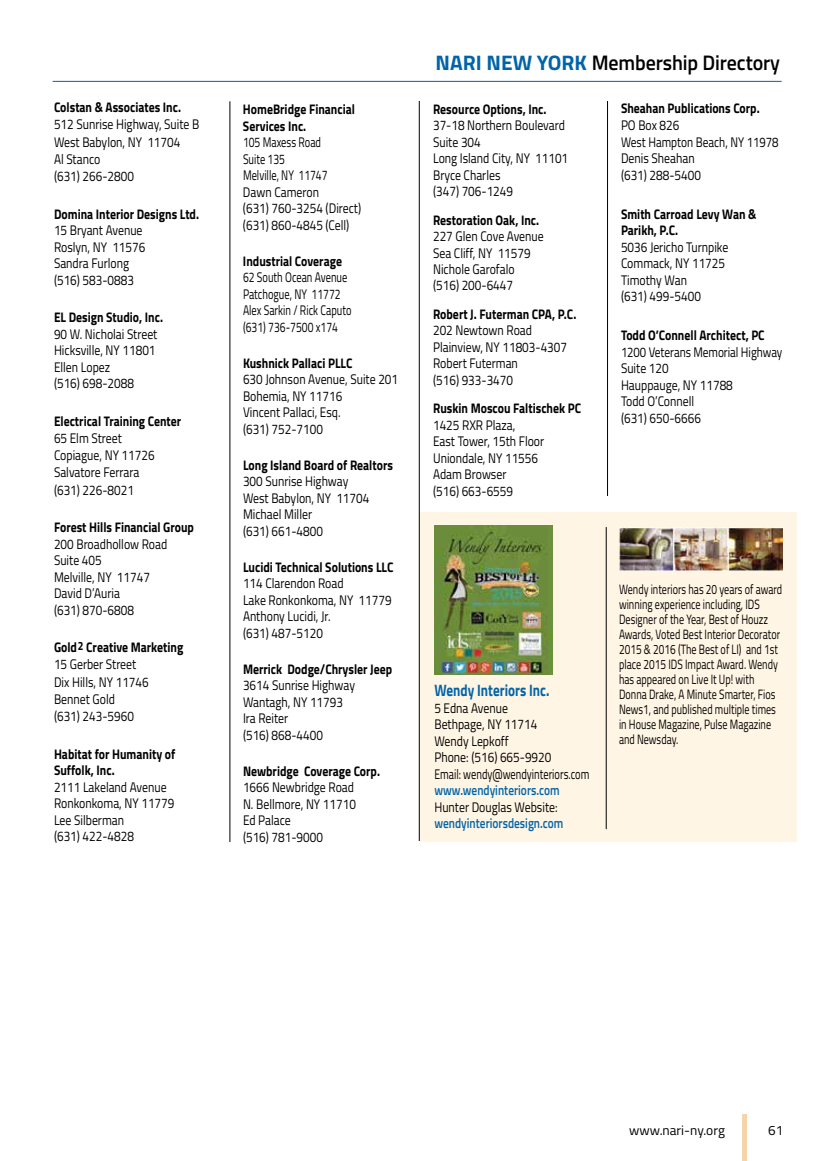
<style>
.page{position:relative;width:837px;height:1161px;background:#fff}
.page>*{position:absolute;margin:0;border:0;box-sizing:border-box;transform-origin:0 0}
.t1{font:600 21px "Titillium";letter-spacing:-.005em;color:#000;scale:.95 1}
.t2{font:700 16.5px "Titillium";color:#0064a9;scale:.8 1}
.t3{font:13.8px/16.5px "Titillium";color:#000;scale:.85 1}
.t4{font:700 13.8px/16.5px "Titillium";color:#000;scale:.85 1}
.t5{font:13.8px/16.5px "Titillium";color:#000;scale:.75 1}
.t6{font:13.8px/16.5px "Titillium";color:#000;scale:.82 1}
.t7{font:600 13.8px "Titillium";color:#0064a9;scale:.82 1}
.t8{font:13.5px/15px "Titillium";color:#000;scale:.75 1}
.t9{font:13.5px "Titillium";color:#000}
.s1{font-weight:700}
.s2{font-weight:700;color:#0064a9}
</style>
<div class="page">
<div style="left:419px;top:512px;width:378px;height:330px;background:#fff5e4"></div>
<hr style="left:606px;top:527px;width:1px;height:302px;background:#000">
<img style="left:435px;top:526px;width:117px;height:149px">
<img style="left:619px;top:527px;width:163px;height:44px">
<hr style="left:53px;top:81px;width:729px;height:1px;background:#0064a9">
<hr style="left:230px;top:101px;width:1px;height:741px;background:#000">
<hr style="left:419px;top:101px;width:1px;height:740px;background:#000">
<hr style="left:607px;top:101px;width:1px;height:395px;background:#000">
<hr style="left:742px;top:1115px;width:4px;height:46px;background:#f4d5a9">
<p class="t4" style="left:54px;top:98px;width:151px">Colstan &amp; Associates Inc.</p>
<p class="t3" style="left:54px;top:115px;width:173px;line-height:17.2px">512 Sunrise Highway, Suite B<br>West Babylon, NY 11704<br>Al Stanco<br>(631) 266-2800</p>
<p class="t4" style="left:54px;top:205px;width:172px">Domina Interior Designs Ltd.</p>
<p class="t3" style="left:54px;top:221px;width:109px">15 Bryant Avenue<br>Roslyn, NY 11576<br>Sandra Furlong (516) 583-0883</p>
<p class="t4" style="left:54px;top:308px;width:130px">EL Design Studio, Inc.</p>
<p class="t3" style="left:54px;top:325px;width:123px">90 W. Nicholai Street<br>Hicksville, NY 11801<br>Ellen Lopez<br>(516) 698-2088</p>
<p class="t4" style="left:54px;top:412px;width:151px">Electrical Training Center</p>
<p class="t3" style="left:54px;top:429px;width:120px;line-height:17.2px">65 Elm Street<br>Copiague, NY 11726<br>Salvatore Ferrara (631) 226-8021</p>
<p class="t4" style="left:54px;top:518px;width:166px">Forest Hills Financial Group</p>
<p class="t3" style="left:54px;top:535px;width:135px">200 Broadhollow Road<br>Suite 405<br>Melville, NY 11747<br>David D’Auria<br>(631) 870-6808</p>
<p class="t3" style="left:54px;top:638px;width:154px;line-height:17.2px"><span class="s1">Gold</span><sup>2</sup> <span class="s1">Creative Marketing<br></span>15 Gerber Street<br>Dix Hills, NY 11746<br>Bennet Gold<br>(631) 243-5960</p>
<p class="t4" style="left:54px;top:745px;width:144px">Habitat for Humanity of<br>Suffolk, Inc.</p>
<p class="t3" style="left:54px;top:778px;width:143px">2111 Lakeland Avenue<br>Ronkonkoma, NY 11779<br>Lee Silberman<br>(631) 422-4828</p>
<p class="t4" style="left:243px;top:100px;width:133px">HomeBridge Financial<br>Services Inc.</p>
<p class="t5" style="left:243px;top:133px;width:159px">105 Maxess Road<br>Suite 135<br>Melville, NY 11747<br>Dawn Cameron<br>(631) 760-3254 (Direct) (631) 860-4845 (Cell)</p>
<p class="t4" style="left:243px;top:252px;width:118px">Industrial Coverage</p>
<p class="t5" style="left:243px;top:268px;width:146px">62 South Ocean Avenue<br>Patchogue, NY 11772<br>Alex Sarkin / Rick Caputo (631) 736-7500 x174</p>
<p class="t4" style="left:243px;top:354px;width:130px">Kushnick Pallaci PLLC</p>
<p class="t3" style="left:243px;top:370px;width:184px">630 Johnson Avenue, Suite 201<br>Bohemia, NY 11716<br>Vincent Pallaci, Esq.<br>(631) 752-7100</p>
<p class="t4" style="left:243px;top:456px;width:178px">Long Island Board of Realtors</p>
<p class="t3" style="left:243px;top:472px;width:150px">300 Sunrise Highway<br>West Babylon, NY 11704<br>Michael Miller<br>(631) 661-4800</p>
<p class="t4" style="left:243px;top:558px;width:179px">Lucidi Technical Solutions LLC</p>
<p class="t3" style="left:243px;top:574px;width:176px">114 Clarendon Road<br>Lake Ronkonkoma, NY 11779<br>Anthony Lucidi, Jr.<br>(631) 487-5120</p>
<p class="t4" style="left:243px;top:660px;width:177px">Merrick Dodge/Chrysler Jeep</p>
<p class="t3" style="left:243px;top:676px;width:133px">3614 Sunrise Highway<br>Wantagh, NY 11793<br>Ira Reiter<br>(516) 868-4400</p>
<p class="t4" style="left:243px;top:762px;width:163px">Newbridge Coverage Corp.</p>
<p class="t3" style="left:243px;top:778px;width:134px">1666 Newbridge Road<br>N. Bellmore, NY 11710<br>Ed Palace<br>(516) 781-9000</p>
<h1 class="t1" style="left:436px;top:47px;width:364px"><span class="s2">NARI NEW YORK</span> Membership Directory</h1>
<p class="t4" style="left:433px;top:100px;width:135px">Resource Options, Inc.</p>
<p class="t3" style="left:433px;top:116px;width:161px">37-18 Northern Boulevard<br>Suite 304<br>Long Island City, NY 11101<br>Bryce Charles<br>(347) 706-1249</p>
<p class="t4" style="left:433px;top:211px;width:126px">Restoration Oak, Inc.</p>
<p class="t3" style="left:433px;top:227px;width:132px">227 Glen Cove Avenue<br>Sea Cliff, NY 11579<br>Nichole Garofalo (516) 200-6447</p>
<p class="t4" style="left:433px;top:305px;width:170px">Robert J. Futerman CPA, P.C.</p>
<p class="t3" style="left:433px;top:322px;width:159px">202 Newtown Road<br>Plainview, NY 11803-4307<br>Robert Futerman<br>(516) 933-3470</p>
<p class="t4" style="left:433px;top:400px;width:176px">Ruskin Moscou Faltischek PC</p>
<p class="t3" style="left:433px;top:416px;width:132px">1425 RXR Plaza,<br>East Tower, 15th Floor<br>Uniondale, NY 11556<br>Adam Browser<br>(516) 663-6559</p>
<p class="t4" style="left:621px;top:100px;width:165px">Sheahan Publications Corp.</p>
<p class="t3" style="left:621px;top:116px;width:187px">PO Box 826<br>West Hampton Beach, NY 11978<br>Denis Sheahan<br>(631) 288-5400</p>
<p class="t4" style="left:621px;top:205px;width:161px">Smith Carroad Levy Wan &amp;<br>Parikh, P.C.</p>
<p class="t3" style="left:621px;top:238px;width:128px">5036 Jericho Turnpike<br>Commack, NY 11725<br>Timothy Wan<br>(631) 499-5400</p>
<p class="t4" style="left:621px;top:326px;width:171px">Todd O’Connell Architect, PC</p>
<p class="t6" style="left:621px;top:343px;width:198px">1200 Veterans Memorial Highway<br>Suite 120<br>Hauppauge, NY 11788<br>Todd O’Connell<br>(631) 650-6666</p>
<p class="t2" style="left:434px;top:678px;width:145px">Wendy Interiors Inc.</p>
<p class="t3" style="left:434px;top:699px;width:184px">5 Edna Avenue<br>Bethpage, NY 11714<br>Wendy Lepkoff<br>Phone: (516) 665-9920<br>Email: wendy@wendyinteriors.com</p>
<p class="t7" style="left:434px;top:780px;width:154px">www.wendyinteriors.com</p>
<p class="t3" style="left:434px;top:798px;width:147px">Hunter Douglas Website:</p>
<p class="t7" style="left:434px;top:813px;width:159px">wendyinteriorsdesign.com</p>
<p class="t8" style="left:619px;top:581px;width:219px">Wendy interiors has 20 years of award winning experience including, IDS<br>Designer of the Year, Best of Houzz<br>Awards, Voted Best Interior Decorator<br>2015 &amp; 2016 (The Best of LI) and 1st place 2015 IDS Impact Award. Wendy has appeared on Live It Up! with<br>Donna Drake, A Minute Smarter, Fios<br>News1, and published multiple times in House Magazine, Pulse Magazine and Newsday.</p>
<p class="t9" style="left:629px;top:1120px;width:97px">www.nari-ny.org</p>
<p class="t9" style="left:768px;top:1120px;width:17px">61</p>
</div>
